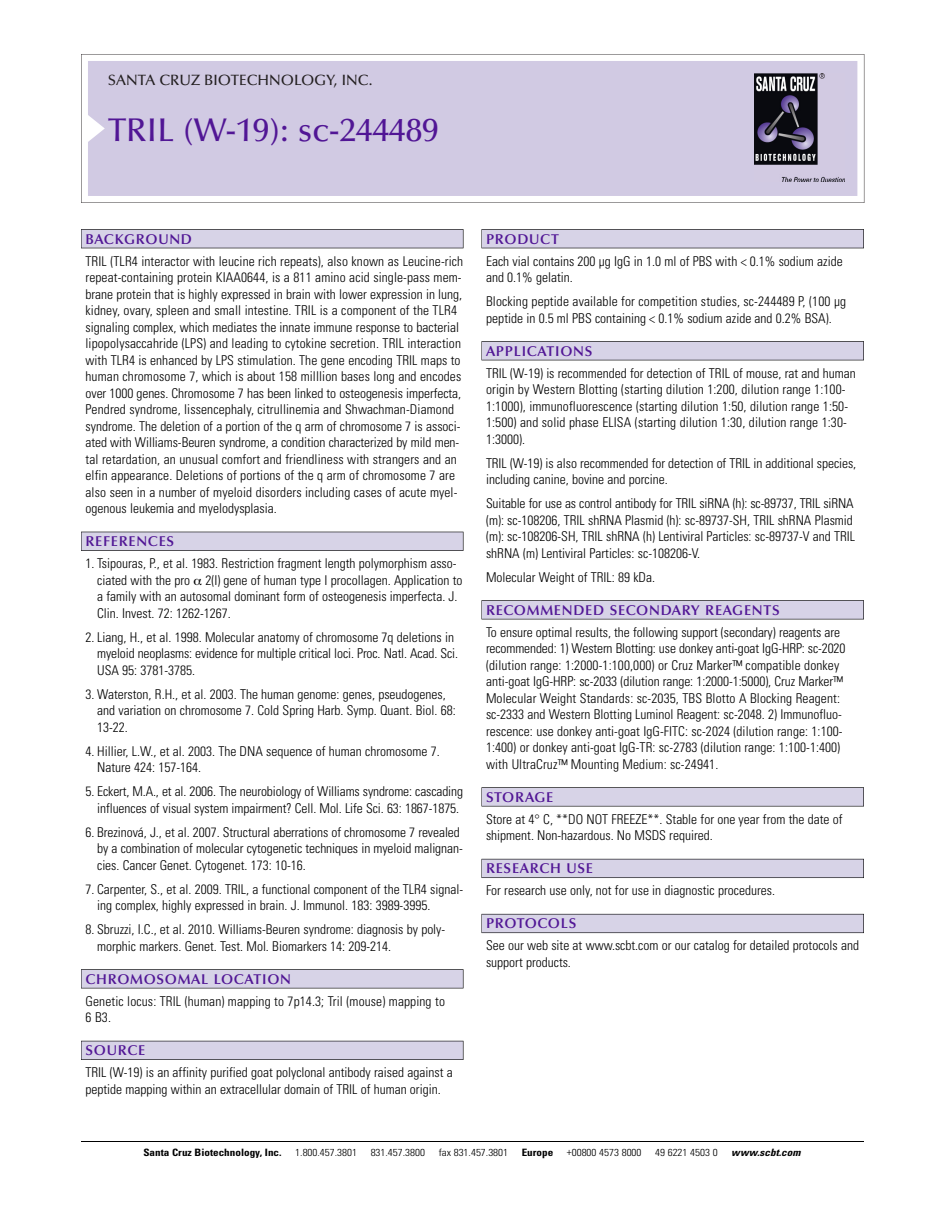
<style>
.page{position:relative;width:945px;height:1215px;background:#fff}
.page>*{position:absolute;margin:0;border:0;box-sizing:border-box;transform-origin:0 0}
.t1{font:500 33px "Optima";color:#511695}
.t2{font:500 15px "Optima";color:#231f20}
.t3{font:600 14.25px "Optima";letter-spacing:.05em;color:#511695}
.t4{font:300 condensed 13.5px/16.5px "Univers";color:#000}
.t5{font:300 condensed 10.2px "Univers";color:#000;scale:1.1 1}
.t6{font:700 condensed 10.2px "Univers";color:#000;scale:1.1 1}
.t7{font:italic 700 condensed 10.2px "Univers";letter-spacing:.005em;color:#000;scale:1.1 1}
</style>
<div class="page">
<svg style="left:81px;top:54px;width:783px;height:149px"></svg>
<div style="left:88px;top:61px;width:769px;height:135px;background:#d1cae3"></div>
<img style="left:754px;top:74px;width:91px;height:108px">
<div style="left:81px;top:229px;width:382px;height:19px;background:#525156"></div>
<div style="left:81px;top:230px;width:382px;height:18px;background:#d7d3e7"></div>
<div style="left:81px;top:532px;width:382px;height:19px;background:#515055"></div>
<div style="left:81px;top:532px;width:382px;height:18px;background:#d7d3e7"></div>
<div style="left:81px;top:969px;width:382px;height:19px;background:#545357"></div>
<div style="left:81px;top:970px;width:382px;height:18px;background:#d7d3e7"></div>
<div style="left:81px;top:1041px;width:382px;height:19px;background:#54535a"></div>
<div style="left:81px;top:1041px;width:382px;height:18px;background:#d7d3e7"></div>
<div style="left:482px;top:229px;width:382px;height:19px;background:#525156"></div>
<div style="left:482px;top:230px;width:381px;height:18px;background:#d7d3e7"></div>
<div style="left:482px;top:341px;width:382px;height:19px;background:#525155"></div>
<div style="left:482px;top:342px;width:381px;height:18px;background:#d7d3e7"></div>
<div style="left:482px;top:600px;width:382px;height:19px;background:#545357"></div>
<div style="left:482px;top:601px;width:381px;height:18px;background:#d7d3e7"></div>
<div style="left:482px;top:787px;width:382px;height:19px;background:#575759"></div>
<div style="left:482px;top:788px;width:381px;height:18px;background:#d7d3e7"></div>
<div style="left:482px;top:859px;width:382px;height:19px;background:#5b5a62"></div>
<div style="left:482px;top:859px;width:381px;height:18px;background:#d7d3e7"></div>
<div style="left:482px;top:914px;width:382px;height:19px;background:#66646e"></div>
<div style="left:482px;top:914px;width:381px;height:18px;background:#d7d3e7"></div>
<hr style="left:81px;top:1141px;width:783px;height:1px;background:#000">
<p class="t2" style="left:108px;top:74px;width:266px">SANTA CRUZ BIOTECHNOLOGY, INC.</p>
<h1 class="t1" style="left:108px;top:117px;width:332px">TRIL (W-19): sc-244489</h1>
<p class="t3" style="left:86px;top:233px;width:108px">BACKGROUND</p>
<p class="t4" style="left:86px;top:254px;width:379px">TRIL (TLR4 interactor with leucine rich repeats), also known as Leucine-rich repeat-containing protein KIAA0644, is a 811 amino acid single-pass mem&shy;brane protein that is highly expressed in brain with lower expression in lung, kidney, ovary, spleen and small intestine. TRIL is a component of the TLR4 signaling complex, which mediates the innate immune response to bacterial lipopolysaccahride (LPS) and leading to cytokine secretion. TRIL interaction with TLR4 is enhanced by LPS stimulation. The gene encoding TRIL maps to human chromosome 7, which is about 158 milllion bases long and encodes over 1000 genes. Chromosome 7 has been linked to osteogenesis imperfecta, Pendred syndrome, lissencephaly, citrullinemia and Shwachman-Diamond syndrome. The deletion of a portion of the q arm of chromosome 7 is associ&shy;ated with Williams-Beuren syndrome, a condition characterized by mild men&shy;tal retardation, an unusual comfort and friendliness with strangers and an elfin appearance. Deletions of portions of the q arm of chromosome 7 are also seen in a number of myeloid disorders including cases of acute myel&shy;ogenous leukemia and myelodysplasia.</p>
<p class="t3" style="left:86px;top:536px;width:90px">REFERENCES</p>
<p class="t4" style="left:97px;top:556px;width:367px;text-indent:-12px">1. Tsipouras, P., et al. 1983. Restriction fragment length polymorphism asso&shy;ciated with the pro 2(I) gene of human type I procollagen. Application to a family with an autosomal dominant form of osteogenesis imperfecta. J.<br>Clin. Invest. 72: 1262-1267.</p>
<p class="t4" style="left:97px;top:630px;width:362px;text-indent:-12px">2. Liang, H., et al. 1998. Molecular anatomy of chromosome 7q deletions in myeloid neoplasms: evidence for multiple critical loci. Proc. Natl. Acad. Sci.<br>USA 95: 3781-3785.</p>
<p class="t4" style="left:97px;top:687px;width:360px;text-indent:-12px">3. Waterston, R.H., et al. 2003. The human genome: genes, pseudogenes, and variation on chromosome 7. Cold Spring Harb. Symp. Quant. Biol. 68:<br>13-22.</p>
<p class="t4" style="left:97px;top:744px;width:344px;text-indent:-12px">4. Hillier, L.W., et al. 2003. The DNA sequence of human chromosome 7.<br>Nature 424: 157-164.</p>
<p class="t4" style="left:86px;top:784px;width:379px;text-align:center">5. Eckert, M.A., et al. 2006. The neurobiology of Williams syndrome: cascading influences of visual system impairment? Cell. Mol. Life Sci. 63: 1867-1875.</p>
<p class="t4" style="left:97px;top:825px;width:367px;text-indent:-12px">6. Brezinová, J., et al. 2007. Structural aberrations of chromosome 7 revealed by a combination of molecular cytogenetic techniques in myeloid malignan&shy;cies. Cancer Genet. Cytogenet. 173: 10-16.</p>
<p class="t4" style="left:97px;top:882px;width:368px;text-indent:-12px">7. Carpenter, S., et al. 2009. TRIL, a functional component of the TLR4 signal&shy;ing complex, highly expressed in brain. J. Immunol. 183: 3989-3995.</p>
<p class="t4" style="left:97px;top:922px;width:350px;text-indent:-12px">8. Sbruzzi, I.C., et al. 2010. Williams-Beuren syndrome: diagnosis by poly&shy;morphic markers. Genet. Test. Mol. Biomarkers 14: 209-214.</p>
<p class="t3" style="left:86px;top:973px;width:207px">CHROMOSOMAL LOCATION</p>
<p class="t4" style="left:86px;top:994px;width:361px">Genetic locus: TRIL (human) mapping to 7p14.3; Tril (mouse) mapping to<br>6 B3.</p>
<p class="t3" style="left:86px;top:1045px;width:61px">SOURCE</p>
<p class="t4" style="left:86px;top:1065px;width:369px">TRIL (W-19) is an affinity purified goat polyclonal antibody raised against a peptide mapping within an extracellular domain of TRIL of human origin.</p>
<p class="t3" style="left:486px;top:233px;width:74px">PRODUCT</p>
<p class="t4" style="left:486px;top:254px;width:358px">Each vial contains 200 µg IgG in 1.0 ml of PBS with &lt; 0.1% sodium azide and 0.1% gelatin.</p>
<p class="t4" style="left:486px;top:294px;width:362px">Blocking peptide available for competition studies, sc-244489 P, (100 µg peptide in 0.5 ml PBS containing &lt; 0.1% sodium azide and 0.2% BSA).</p>
<p class="t3" style="left:486px;top:345px;width:108px">APPLICATIONS</p>
<p class="t4" style="left:486px;top:366px;width:371px">TRIL (W-19) is recommended for detection of TRIL of mouse, rat and human origin by Western Blotting (starting dilution 1:200, dilution range 1:100- 1:1000), immunofluorescence (starting dilution 1:50, dilution range 1:50- 1:500) and solid phase ELISA (starting dilution 1:30, dilution range 1:30- 1:3000).</p>
<p class="t4" style="left:486px;top:456px;width:372px">TRIL (W-19) is also recommended for detection of TRIL in additional species, including canine, bovine and porcine.</p>
<p class="t4" style="left:486px;top:496px;width:371px">Suitable for use as control antibody for TRIL siRNA (h): sc-89737, TRIL siRNA (m): sc-108206, TRIL shRNA Plasmid (h): sc-89737-SH, TRIL shRNA Plasmid (m): sc-108206-SH, TRIL shRNA (h) Lentiviral Particles: sc-89737-V and TRIL shRNA (m) Lentiviral Particles: sc-108206-V.</p>
<p class="t4" style="left:486px;top:570px;width:171px">Molecular Weight of TRIL: 89 kDa.</p>
<p class="t3" style="left:486px;top:604px;width:295px">RECOMMENDED SECONDARY REAGENTS</p>
<p class="t4" style="left:486px;top:625px;width:361px">To ensure optimal results, the following support (secondary) reagents are recommended: 1) Western Blotting: use donkey anti-goat IgG-HRP: sc-2020 (dilution range: 1:2000-1:100,000) or Cruz Marker™ compatible donkey anti-goat IgG-HRP: sc-2033 (dilution range: 1:2000-1:5000), Cruz Marker™ Molecular Weight Standards: sc-2035, TBS Blotto A Blocking Reagent: sc-2333 and Western Blotting Luminol Reagent: sc-2048. 2) Immunofluo&shy;rescence: use donkey anti-goat IgG-FITC: sc-2024 (dilution range: 1:100- 1:400) or donkey anti-goat IgG-TR: sc-2783 (dilution range: 1:100-1:400) with UltraCruz™ Mounting Medium: sc-24941.</p>
<p class="t3" style="left:486px;top:791px;width:69px">STORAGE</p>
<p class="t4" style="left:486px;top:812px;width:358px">Store at 4° C, **DO NOT FREEZE**. Stable for one year from the date of shipment. Non-hazardous. No MSDS required.</p>
<p class="t3" style="left:486px;top:863px;width:109px">RESEARCH USE</p>
<p class="t4" style="left:486px;top:883px;width:290px">For research use only, not for use in diagnostic procedures.</p>
<p class="t3" style="left:486px;top:918px;width:92px">PROTOCOLS</p>
<p class="t4" style="left:486px;top:938px;width:375px">See our web site at www.scbt.com or our catalog for detailed protocols and support products.</p>
<p class="t6" style="left:143px;top:1148px;width:127px">Santa Cruz Biotechnology, Inc.</p>
<p class="t5" style="left:295px;top:1148px;width:58px">1.800.457.3801</p>
<p class="t5" style="left:371px;top:1148px;width:51px">831.457.3800</p>
<p class="t5" style="left:439px;top:1148px;width:65px">fax 831.457.3801</p>
<p class="t6" style="left:522px;top:1148px;width:30px">Europe</p>
<p class="t5" style="left:567px;top:1148px;width:69px">+00800 4573 8000</p>
<p class="t5" style="left:655px;top:1148px;width:58px">49 6221 4503 0</p>
<p class="t7" style="left:731px;top:1148px;width:64px">www.scbt.com</p>
</div>
